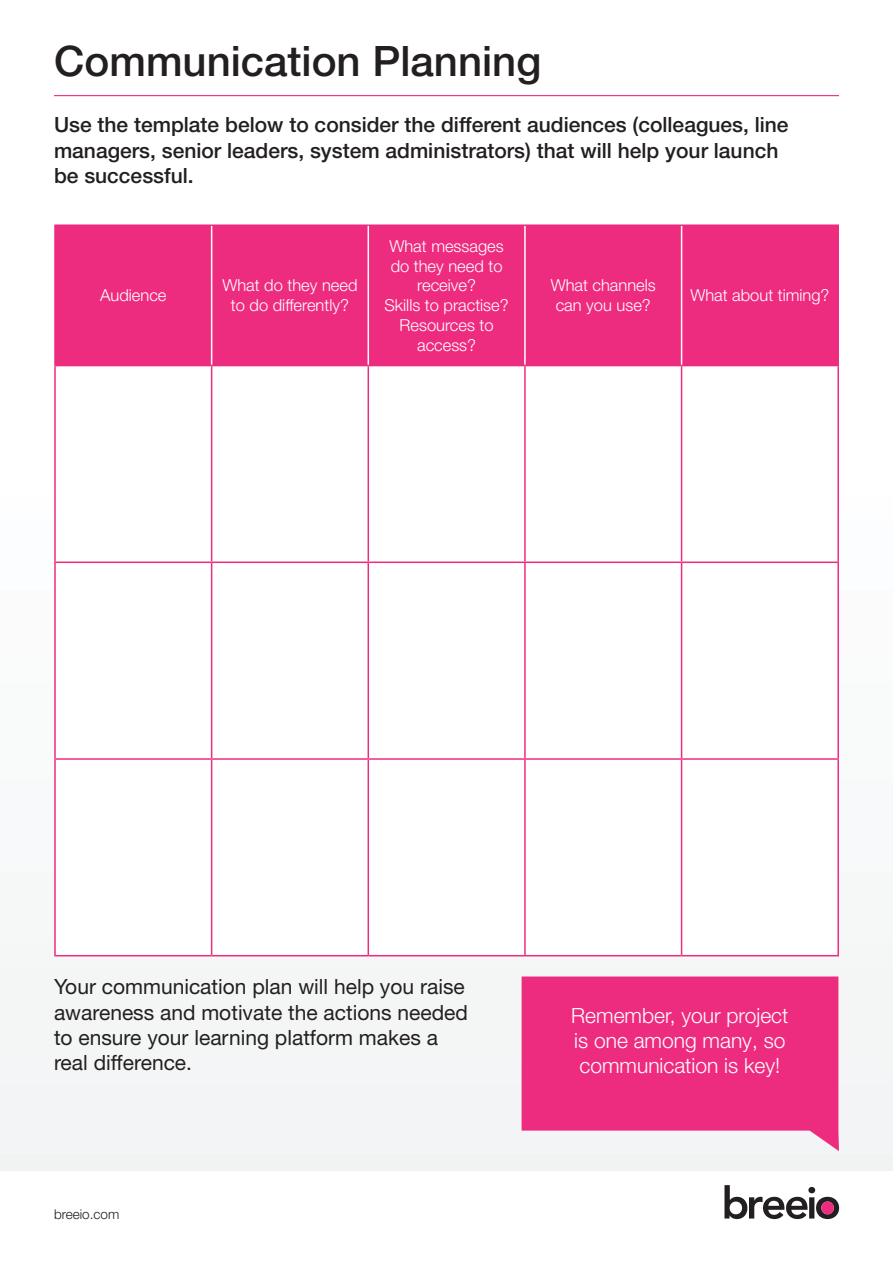
<style>
.page{position:relative;width:893px;height:1263px;background:#fff}
.page>*{position:absolute;margin:0;border:0;box-sizing:border-box;transform-origin:0 0}
.t1{font:500 42px "Helvetica Neue LT Pro";color:#231f20}
.t2{font:500 21px/25.2px "Helvetica Neue LT Pro";color:#231f20}
.t3{font:21px/25.2px "Helvetica Neue LT Pro";color:#231f20}
.t4{font:300 21px/25.2px "Helvetica Neue LT Pro";color:#fff}
.t5{font:300 16.5px/19.8px "Helvetica Neue LT Pro";color:#fff;text-align:center}
.t6{font:300 13.5px "Helvetica Neue LT Pro";color:#231f20}
</style>
<div class="page">
<div style="left:0;top:451px;width:893px;height:720px;background:#f4f6f6"></div>
<hr style="left:54px;top:95px;width:785px;height:1px;background:#ee2c7f">
<div style="left:56px;top:226px;width:781px;height:139px;background:#ee2c7f"></div>
<div style="left:56px;top:366px;width:781px;height:589px;background:#fff"></div>
<hr style="left:211px;top:226px;width:1px;height:139px;background:#fff">
<hr style="left:368px;top:226px;width:1px;height:139px;background:#fff">
<hr style="left:524px;top:226px;width:2px;height:139px;background:#fff">
<hr style="left:681px;top:226px;width:1px;height:139px;background:#fff">
<hr style="left:54px;top:365px;width:158px;height:1px;background:#ee2c7f">
<hr style="left:54px;top:366px;width:2px;height:195px;background:#ee2c7f">
<hr style="left:212px;top:365px;width:156px;height:1px;background:#ee2c7f">
<hr style="left:211px;top:366px;width:1px;height:195px;background:#ee2c7f">
<hr style="left:368px;top:365px;width:157px;height:1px;background:#ee2c7f">
<hr style="left:368px;top:366px;width:1px;height:195px;background:#ee2c7f">
<hr style="left:525px;top:365px;width:157px;height:1px;background:#ee2c7f">
<hr style="left:524px;top:366px;width:2px;height:195px;background:#ee2c7f">
<hr style="left:682px;top:365px;width:157px;height:1px;background:#ee2c7f">
<hr style="left:681px;top:366px;width:1px;height:195px;background:#ee2c7f">
<hr style="left:837px;top:366px;width:2px;height:195px;background:#ee2c7f">
<hr style="left:54px;top:563px;width:2px;height:195px;background:#ee2c7f">
<hr style="left:211px;top:563px;width:1px;height:195px;background:#ee2c7f">
<hr style="left:368px;top:563px;width:1px;height:195px;background:#ee2c7f">
<hr style="left:524px;top:563px;width:2px;height:195px;background:#ee2c7f">
<hr style="left:681px;top:563px;width:1px;height:195px;background:#ee2c7f">
<hr style="left:837px;top:563px;width:2px;height:195px;background:#ee2c7f">
<hr style="left:54px;top:760px;width:2px;height:195px;background:#ee2c7f">
<hr style="left:211px;top:760px;width:1px;height:195px;background:#ee2c7f">
<hr style="left:368px;top:760px;width:1px;height:195px;background:#ee2c7f">
<hr style="left:524px;top:760px;width:2px;height:195px;background:#ee2c7f">
<hr style="left:681px;top:760px;width:1px;height:195px;background:#ee2c7f">
<hr style="left:837px;top:760px;width:2px;height:195px;background:#ee2c7f">
<hr style="left:54px;top:955px;width:158px;height:1px;background:#ee2c7f">
<hr style="left:212px;top:955px;width:156px;height:1px;background:#ee2c7f">
<hr style="left:368px;top:955px;width:157px;height:1px;background:#ee2c7f">
<hr style="left:525px;top:955px;width:157px;height:1px;background:#ee2c7f">
<hr style="left:682px;top:955px;width:157px;height:1px;background:#ee2c7f">
<hr style="left:54px;top:224px;width:158px;height:2px;background:#ee2c7f">
<hr style="left:212px;top:224px;width:156px;height:2px;background:#ee2c7f">
<hr style="left:368px;top:224px;width:157px;height:2px;background:#ee2c7f">
<hr style="left:525px;top:224px;width:157px;height:2px;background:#ee2c7f">
<hr style="left:682px;top:224px;width:157px;height:2px;background:#ee2c7f">
<hr style="left:837px;top:226px;width:2px;height:139px;background:#ee2c7f">
<hr style="left:54px;top:226px;width:2px;height:139px;background:#ee2c7f">
<hr style="left:54px;top:561px;width:158px;height:2px;background:#ee2c7f">
<hr style="left:212px;top:561px;width:156px;height:2px;background:#ee2c7f">
<hr style="left:368px;top:561px;width:157px;height:2px;background:#ee2c7f">
<hr style="left:525px;top:561px;width:157px;height:2px;background:#ee2c7f">
<hr style="left:682px;top:561px;width:157px;height:2px;background:#ee2c7f">
<hr style="left:54px;top:758px;width:158px;height:2px;background:#ee2c7f">
<hr style="left:212px;top:758px;width:156px;height:2px;background:#ee2c7f">
<hr style="left:368px;top:758px;width:157px;height:2px;background:#ee2c7f">
<hr style="left:525px;top:758px;width:157px;height:2px;background:#ee2c7f">
<hr style="left:682px;top:758px;width:157px;height:2px;background:#ee2c7f">
<svg style="left:522px;top:976px;width:317px;height:175px;background:#ee438c"></svg>
<svg style="left:724px;top:1185px;width:115px;height:34px"></svg>
<p class="t1" style="left:54px;top:35px;width:488px">Communication Planning</p>
<p class="t2" style="left:54px;top:112px;width:736px">Use the template below to consider the different audiences (colleagues, line managers, senior leaders, system administrators) that will help your launch be successful.</p>
<p class="t5" style="left:100px;top:285px;width:68px">Audience</p>
<p class="t5" style="left:222px;top:275px;width:137px">What do they need to do differently?</p>
<p class="t5" style="left:389px;top:236px;width:116px">What messages do they need to receive?</p>
<p class="t5" style="left:385px;top:295px;width:126px">Skills to practise?<br>Resources to access?</p>
<p class="t5" style="left:551px;top:275px;width:107px">What channels can you use?</p>
<p class="t5" style="left:690px;top:285px;width:141px">What about timing?</p>
<p class="t3" style="left:54px;top:974px;width:415px">Your communication plan will help you raise awareness and motivate the actions needed to ensure your learning platform makes a real difference.</p>
<p class="t6" style="left:54px;top:1205px;width:67px">breeio.com</p>
<p class="t4" style="left:571px;top:1002px;width:219px">Remember, your project is one among many, so communication is key!</p>
</div>
